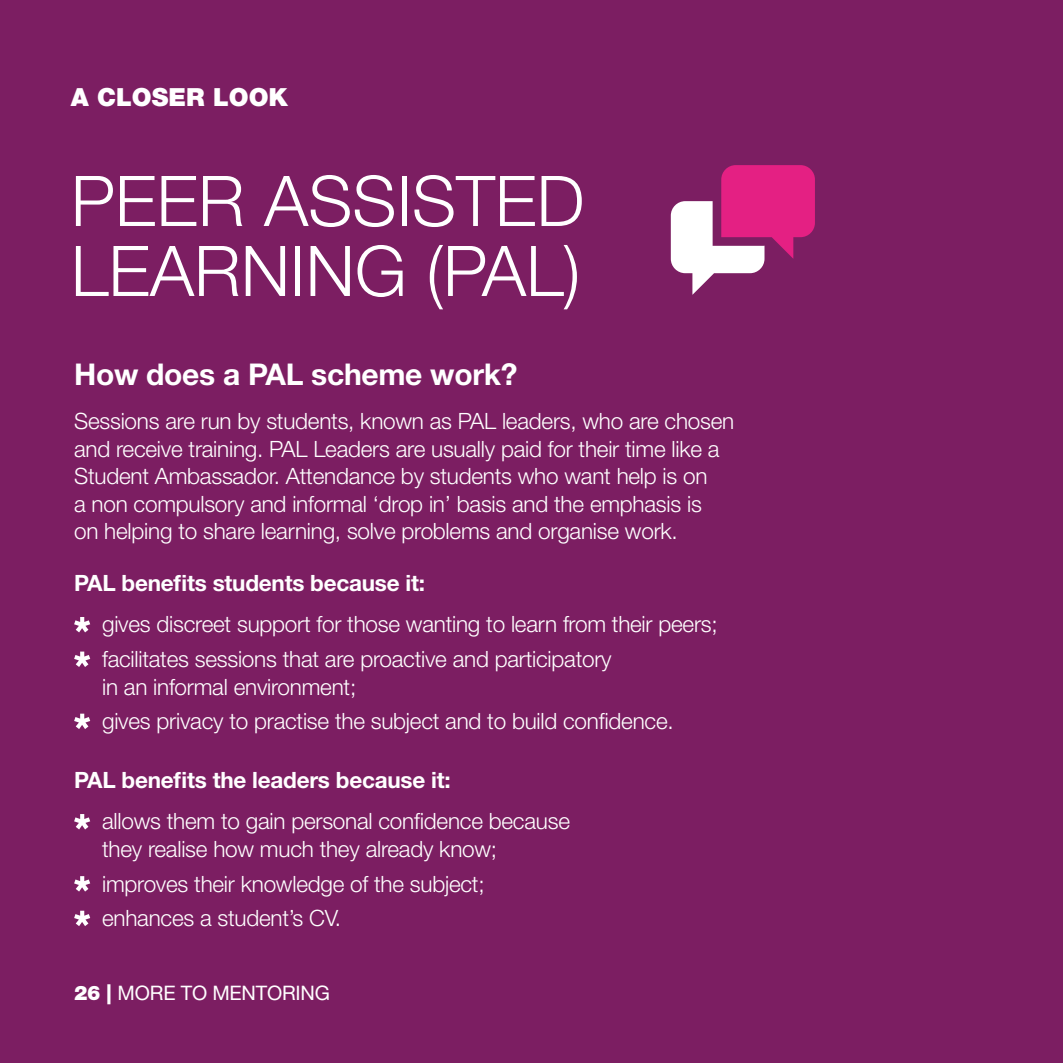
<style>
.page{position:relative;width:1063px;height:1063px;background:#7c1e62}
.page>*{position:absolute;margin:0;border:0;box-sizing:border-box;transform-origin:0 0}
.t1{font:300 70px/70px "Helvetica Neue LT Std";color:#fff}
.t2{font:700 30px "Helvetica Neue LT Std";letter-spacing:-.01em;color:#fff}
.t3{font:900 25px "Helvetica Neue LT Std";color:#fff}
.t4{font:300 22.5px/27.5px "Helvetica Neue LT Std";letter-spacing:-.01em;color:#fff}
.t5{font:700 22.5px "Helvetica Neue LT Std";letter-spacing:-.01em;color:#fff}
.t6{font:20px "Helvetica Neue LT Std";letter-spacing:-.01em;color:#fff}
.s1{font-weight:900}
</style>
<div class="page">
<svg style="left:74px;top:617px;width:16px;height:15px"></svg>
<svg style="left:74px;top:652px;width:16px;height:15px"></svg>
<svg style="left:74px;top:714px;width:16px;height:15px"></svg>
<svg style="left:74px;top:814px;width:16px;height:15px"></svg>
<svg style="left:74px;top:876px;width:16px;height:16px"></svg>
<svg style="left:74px;top:911px;width:16px;height:15px"></svg>
<svg style="left:671px;top:165px;width:144px;height:130px"></svg>
<p class="t3" style="left:71px;top:82px;width:219px">A CLOSER LOOK</p>
<h1 class="t1" style="left:71px;top:165px;width:515px">PEER ASSISTED<br>LEARNING (PAL)</h1>
<h2 class="t2" style="left:74px;top:355px;width:445px">How does a PAL scheme work?</h2>
<p class="t4" style="left:74px;top:407px;width:662px">Sessions are run by students, known as PAL leaders, who are chosen and receive training. PAL Leaders are usually paid for their time like a Student Ambassador. Attendance by students who want help is on<br>a non compulsory and informal ‘drop in’ basis and the emphasis is<br>on helping to share learning, solve problems and organise work.</p>
<p class="t5" style="left:74px;top:569px;width:352px">PAL benefits students because it:</p>
<p class="t4" style="left:102px;top:607px;width:617px;line-height:34.5px">gives discreet support for those wanting to learn from their peers; facilitates sessions that are proactive and participatory</p>
<p class="t4" style="left:102px;top:669px;width:573px;line-height:34.5px">in an informal environment;<br>gives privacy to practise the subject and to build confidence.</p>
<p class="t5" style="left:74px;top:766px;width:378px">PAL benefits the leaders because it:</p>
<p class="t4" style="left:102px;top:807px;width:469px">allows them to gain personal confidence because they realise how much they already know;</p>
<p class="t4" style="left:102px;top:866px;width:384px;line-height:34.5px">improves their knowledge of the subject; enhances a student’s CV.</p>
<p class="t6" style="left:74px;top:981px;width:257px"><span class="s1">26 |</span> MORE TO MENTORING</p>
</div>
